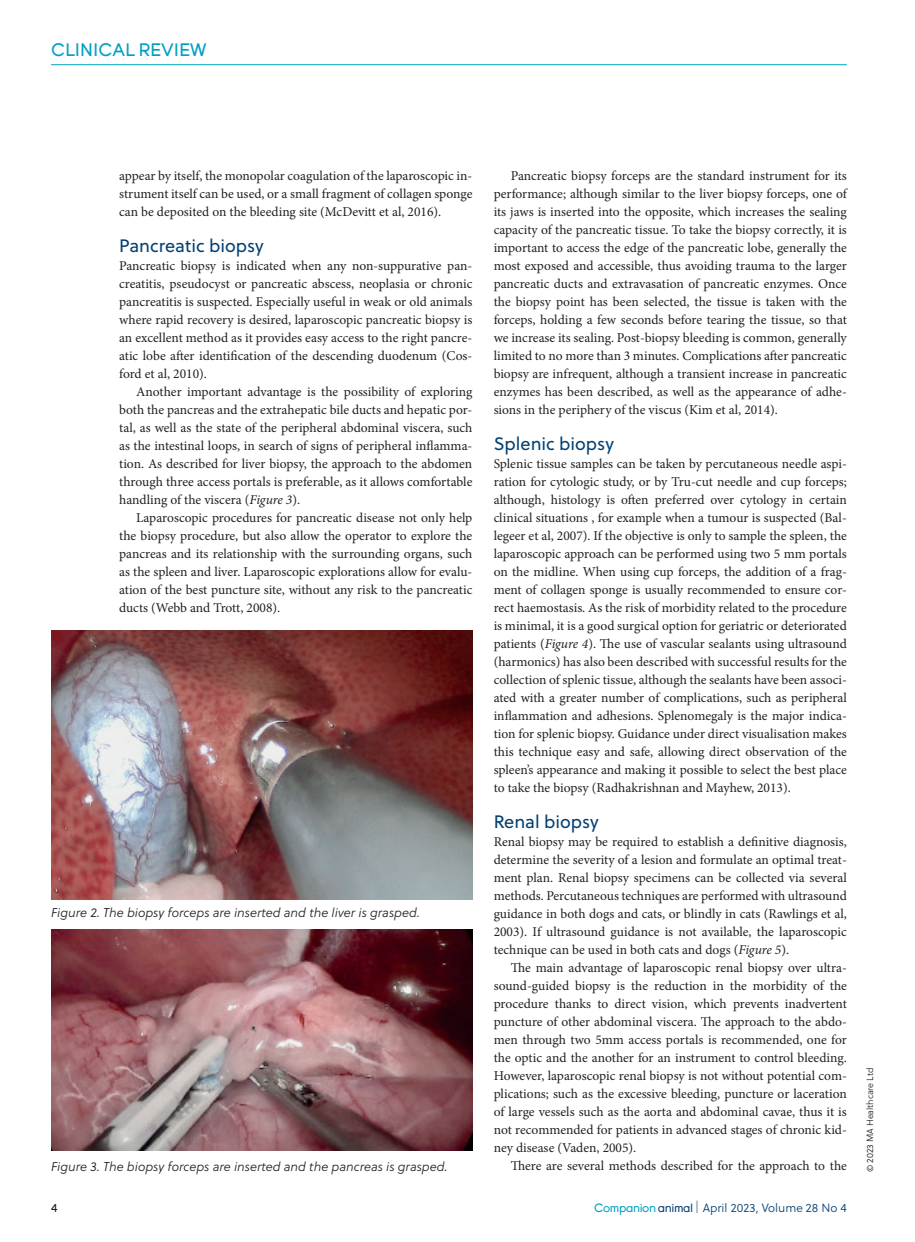
<style>
.page{position:relative;width:915px;height:1242px;background:#fff}
.page>*{position:absolute;margin:0;border:0;box-sizing:border-box;transform-origin:0 0}
.CA_subhead_A{font:18px "Soleil";color:#044072}
.t1{font:18px "Young";color:#00a0c4}
.CA_body_indent{font:13.5px/18px "Minion Pro";color:#231f20;text-align:justify}
.CA_body_no_indent{font:13.5px/18px "Minion Pro";color:#231f20;text-align:justify}
.CA_caption{font:italic 12.75px "Soleil Lt";color:#231f20}
.t2{font:12px "Soleil Lt";color:#044072}
.t3{font:12px "Soleil";color:#231f20}
.t4{font:9px "Soleil Lt";letter-spacing:-.01em;color:#231f20}
.s1{font-style:italic}
.s2{font-family:"Young";color:#00a0c4}
.s3{font-family:"Young"}
.s4{font-family:"Soleil";color:#7185aa}
</style>
<div class="page">
<hr style="left:51px;top:64px;width:795px;height:1px;background:#00a0c4">
<img style="left:51px;top:630px;width:421px;height:269px">
<img style="left:51px;top:929px;width:421px;height:221px">
<h1 class="t1" style="left:51px;top:40px;width:157px">CLINICAL REVIEW</h1>
<p class="CA_body_indent" style="left:119px;top:167px;width:354px">appear by itself, the monopolar coagulation of the laparoscopic in&shy;strument itself can be used, or a small fragment of collagen sponge can be deposited on the bleeding site (McDevitt et al, 2016).</p>
<p class="CA_subhead_A" style="left:119px;top:233px;width:146px">Pancreatic biopsy</p>
<p class="CA_body_no_indent" style="left:119px;top:257px;width:354px">Pancreatic biopsy is indicated when any non-suppurative pan&shy;creatitis, pseudocyst or pancreatic abscess, neoplasia or chronic pancreatitis is suspected. Especially useful in weak or old animals where rapid recovery is desired, laparoscopic pancreatic biopsy is an excellent method as it provides easy access to the right pancre&shy;atic lobe after identification of the descending duodenum (Cos&shy;ford et al, 2010).</p>
<p class="CA_body_indent" style="left:119px;top:383px;width:354px;text-indent:17px">Another important advantage is the possibility of exploring both the pancreas and the extrahepatic bile ducts and hepatic por&shy;tal, as well as the state of the peripheral abdominal viscera, such as the intestinal loops, in search of signs of peripheral inflamma&shy;tion. As described for liver biopsy, the approach to the abdomen through three access portals is preferable, as it allows comfortable handling of the viscera (<span class="s1">Figure 3</span>).</p>
<p class="CA_body_indent" style="left:119px;top:509px;width:354px;text-indent:17px">Laparoscopic procedures for pancreatic disease not only help the biopsy procedure, but also allow the operator to explore the pancreas and its relationship with the surrounding organs, such as the spleen and liver. Laparoscopic explorations allow for evalu&shy;ation of the best puncture site, without any risk to the pancreatic ducts (Webb and Trott, 2008).</p>
<p class="CA_caption" style="left:51px;top:904px;width:370px">Figure 2. The biopsy forceps are inserted and the liver is grasped.</p>
<p class="CA_caption" style="left:51px;top:1157px;width:398px">Figure 3. The biopsy forceps are inserted and the pancreas is grasped.</p>
<p class="CA_body_indent" style="left:493px;top:167px;width:354px;text-indent:17px">Pancreatic biopsy forceps are the standard instrument for its performance; although similar to the liver biopsy forceps, one of its jaws is inserted into the opposite, which increases the sealing capacity of the pancreatic tissue. To take the biopsy correctly, it is important to access the edge of the pancreatic lobe, generally the most exposed and accessible, thus avoiding trauma to the larger pancreatic ducts and extravasation of pancreatic enzymes. Once the biopsy point has been selected, the tissue is taken with the forceps, holding a few seconds before tearing the tissue, so that we increase its sealing. Post-biopsy bleeding is common, generally limited to no more than 3 minutes. Complications after pancreatic biopsy are infrequent, although a transient increase in pancreatic enzymes has been described, as well as the appearance of adhe&shy;sions in the periphery of the viscus (Kim et al, 2014).</p>
<p class="CA_subhead_A" style="left:493px;top:431px;width:122px">Splenic biopsy</p>
<p class="CA_body_no_indent" style="left:493px;top:455px;width:354px">Splenic tissue samples can be taken by percutaneous needle aspi&shy;ration for cytologic study, or by Tru-cut needle and cup forceps; although, histology is often preferred over cytology in certain clinical situations , for example when a tumour is suspected (Bal&shy;legeer et al, 2007). If the objective is only to sample the spleen, the laparoscopic approach can be performed using two 5 mm portals on the midline. When using cup forceps, the addition of a frag&shy;ment of collagen sponge is usually recommended to ensure cor&shy;rect haemostasis. As the risk of morbidity related to the procedure is minimal, it is a good surgical option for geriatric or deteriorated patients (<span class="s1">Figure 4</span>). The use of vascular sealants using ultrasound (harmonics) has also been described with successful results for the collection of splenic tissue, although the sealants have been associ&shy;ated with a greater number of complications, such as peripheral inflammation and adhesions. Splenomegaly is the major indica&shy;tion for splenic biopsy. Guidance under direct visualisation makes this technique easy and safe, allowing direct observation of the spleen’s appearance and making it possible to select the best place to take the biopsy (Radhakrishnan and Mayhew, 2013).</p>
<p class="CA_subhead_A" style="left:493px;top:809px;width:107px">Renal biopsy</p>
<p class="CA_body_no_indent" style="left:493px;top:833px;width:354px">Renal biopsy may be required to establish a definitive diagnosis, determine the severity of a lesion and formulate an optimal treat&shy;ment plan. Renal biopsy specimens can be collected via several methods. Percutaneous techniques are performed with ultrasound guidance in both dogs and cats, or blindly in cats (Rawlings et al, 2003). If ultrasound guidance is not available, the laparoscopic technique can be used in both cats and dogs (<span class="s1">Figure 5</span>).</p>
<p class="CA_body_indent" style="left:493px;top:959px;width:354px;text-indent:17px">The main advantage of laparoscopic renal biopsy over ultra&shy;sound-guided biopsy is the reduction in the morbidity of the procedure thanks to direct vision, which prevents inadvertent puncture of other abdominal viscera. The approach to the abdo&shy;men through two 5mm access portals is recommended, one for the optic and the another for an instrument to control bleeding.<br>However, laparoscopic renal biopsy is not without potential com&shy;plications; such as the excessive bleeding, puncture or laceration of large vessels such as the aorta and abdominal cavae, thus it is not recommended for patients in advanced stages of chronic kid&shy;ney disease (Vaden, 2005).</p>
<p class="CA_body_indent" style="left:510px;top:1157px;width:337px">There are several methods described for the approach to the</p>
<p class="t3" style="left:51px;top:1198px;width:8px">4</p>
<p class="t2" style="left:594px;top:1199px;width:254px"><span class="s2">Companion</span> <span class="s3">animal</span> <span class="s4">|</span> April 2023, Volume 28 No 4</p>
<p class="t4" style="left:863px;top:1171px;width:106px;rotate:-90deg">© 2023 MA Healthcare Ltd</p>
</div>
